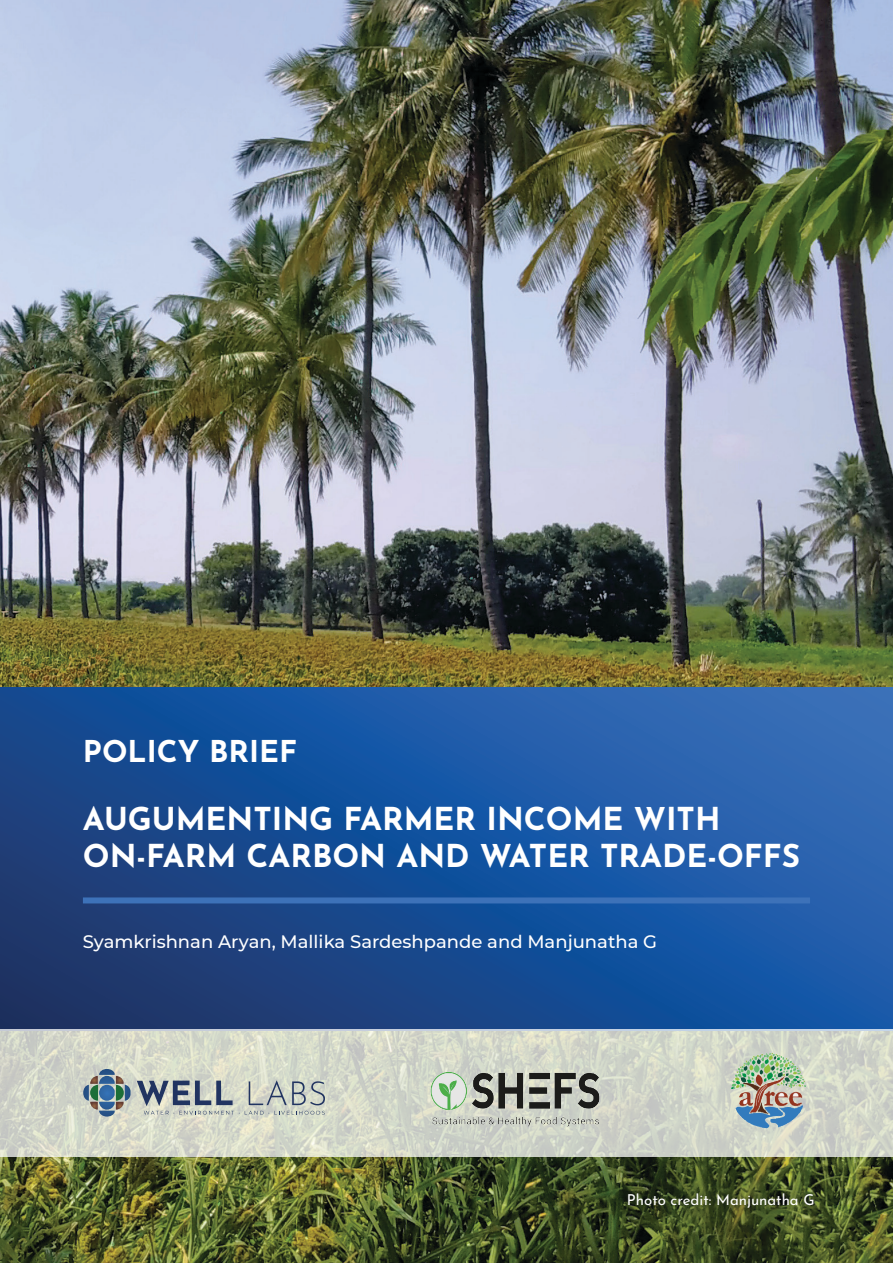
<style>
.page{position:relative;width:893px;height:1263px;background:#fff}
.page>*{position:absolute;margin:0;border:0;box-sizing:border-box;transform-origin:0 0}
.t1{font:700 31.5px "Josefin Sans";color:#fff}
.t2{font:700 30px "Josefin Sans";color:#fff}
.t3{font:500 18px "Montserrat";color:#fff}
.t4{font:15px "Josefin Sans";color:#fff}
</style>
<div class="page">
<img style="left:0;top:0;width:893px;height:1263px">
<svg style="left:0;top:687px;width:893px;height:342px"></svg>
<div style="left:83px;top:897px;width:727px;height:6px;background:#3d72b9"></div>
<svg style="left:0;top:1029px;width:893px;height:127px;fill:#d3d7ca"></svg>
<svg style="left:83px;top:1069px;width:48px;height:47px"></svg>
<svg style="left:137px;top:1080px;width:188px;height:34px"></svg>
<img style="left:412px;top:1054px;width:205px;height:90px">
<img style="left:705px;top:1043px;width:113px;height:99px">
<p class="t2" style="left:83px;top:729px;width:216px">POLICY BRIEF</p>
<p class="t1" style="left:83px;top:795px;width:639px">AUGUMENTING FARMER INCOME WITH</p>
<p class="t1" style="left:83px;top:833px;width:719px">ON-FARM CARBON AND WATER TRADE-OFFS</p>
<p class="t3" style="left:83px;top:929px;width:576px">Syamkrishnan Aryan, Mallika Sardeshpande and Manjunatha G</p>
<p class="t4" style="left:627px;top:1188px;width:189px">Photo credit: Manjunatha G</p>
</div>
